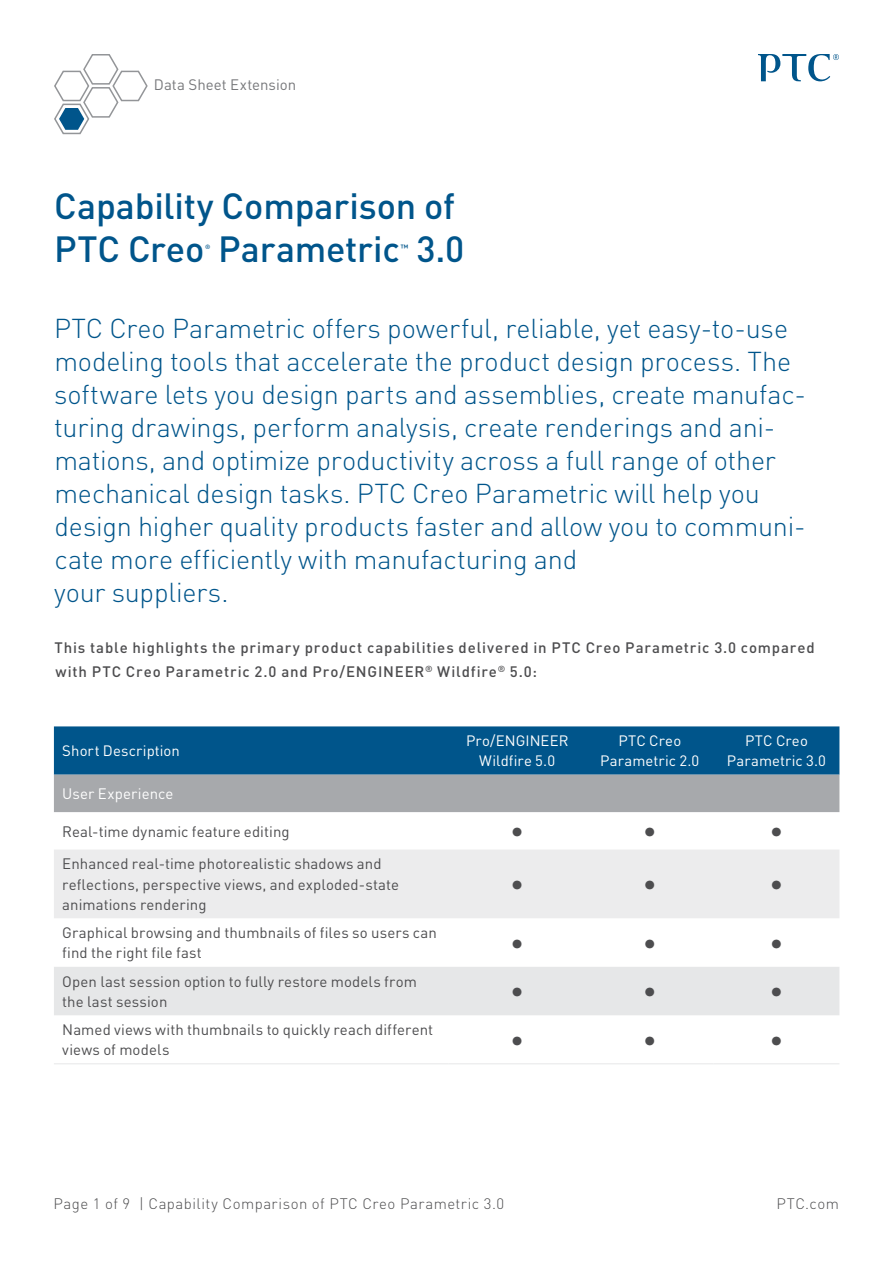
<style>
.page{position:relative;width:893px;height:1263px;background:#fff}
.page>*{position:absolute;margin:0;border:0;box-sizing:border-box;transform-origin:0 0}
.t1{font:500 36px/43.2px "DIN Pro";letter-spacing:-.005em;color:#00558b}
.t2{font:300 27px/33px "DIN Pro";letter-spacing:-.005em;color:#00558b}
.t3{font:300 27px "DIN Pro";color:#4d4d4f}
.t4{font:15px/20.2px "DIN Pro";letter-spacing:.005em;color:#4d4d4f}
.t5{font:500 15px/24px "DIN Pro";letter-spacing:.055em;color:#4d4d4f}
.t6{font:300 15px "DIN Pro";letter-spacing:.03em;color:#4d4d4f}
.t7{font:15px "DIN Pro";color:#77787b}
.t8{font:15px "DIN Pro";letter-spacing:.005em;color:#fff}
.t9{font:14.85px/20.1px "DIN Pro";letter-spacing:.01em;color:#fff;text-align:center}
.t10{font:500 9px "DIN Pro";color:#00558b}
.t11{font:500 6.15px "DIN Pro";color:#00558b}
</style>
<div class="page">
<svg style="left:758px;top:54px;width:81px;height:28px"></svg>
<svg style="left:54px;top:54px;width:94px;height:81px"></svg>
<svg style="left:54px;top:726px;width:785px;height:86px;background:#4a7a9a"></svg>
<div style="left:54px;top:850px;width:785px;height:68px;background:#ececed"></div>
<div style="left:54px;top:967px;width:785px;height:48px;background:#e6e7e8"></div>
<hr style="left:54px;top:1063px;width:394px;height:1px;background:#e6e7e8">
<hr style="left:448px;top:1063px;width:138px;height:1px;background:#e6e7e8">
<hr style="left:586px;top:1063px;width:127px;height:1px;background:#e6e7e8">
<hr style="left:713px;top:1063px;width:126px;height:1px;background:#e6e7e8">
<p class="t7" style="left:154px;top:73px;width:144px">Data Sheet Extension</p>
<h1 class="t1" style="left:54px;top:180px;width:402px">Capability Comparison of<br>PTC Creo Parametric</h1>
<p class="t11" style="left:205px;top:242px;width:7px">®</p>
<p class="t10" style="left:401px;top:240px;width:9px">™</p>
<h1 class="t1" style="left:416px;top:224px;width:49px">3.0</h1>
<p class="t2" style="left:54px;top:309px;width:754px">PTC Creo Parametric offers powerful, reliable, yet easy-to-use modeling tools that accelerate the product design process. The software lets you design parts and assemblies, create manufac&shy;turing drawings, perform analysis, create renderings and ani&shy;mations, and optimize productivity across a full range of other mechanical design tasks. PTC Creo Parametric will help you design higher quality products faster and allow you to communi&shy;cate more efficiently with manufacturing and<br>your suppliers.</p>
<p class="t5" style="left:54px;top:634px;width:762px">This table highlights the primary product capabilities delivered in PTC Creo Parametric 3.0 compared with PTC Creo Parametric 2.0 and Pro/ENGINEER<sup>®</sup> Wildfire<sup>®</sup> 5.0:</p>
<p class="t9" style="left:62px;top:739px;width:119px">Short Description</p>
<p class="t9" style="left:466px;top:729px;width:104px">Pro/ENGINEER<br>Wildfire 5.0</p>
<p class="t9" style="left:600px;top:729px;width:101px">PTC Creo<br>Parametric 2.0</p>
<p class="t9" style="left:727px;top:729px;width:101px">PTC Creo<br>Parametric 3.0</p>
<p class="t8" style="left:62px;top:782px;width:113px">User Experience</p>
<p class="t4" style="left:62px;top:819px;width:229px">Real-time dynamic feature editing</p>
<p class="t3" style="left:510px;top:810px;width:16px">•</p>
<p class="t3" style="left:642px;top:810px;width:16px">•</p>
<p class="t3" style="left:769px;top:810px;width:16px">•</p>
<p class="t4" style="left:62px;top:852px;width:338px">Enhanced real-time photorealistic shadows and reflections, perspective views, and exploded-state animations rendering</p>
<p class="t3" style="left:510px;top:864px;width:16px">•</p>
<p class="t3" style="left:642px;top:864px;width:16px">•</p>
<p class="t3" style="left:769px;top:864px;width:16px">•</p>
<p class="t4" style="left:62px;top:921px;width:376px">Graphical browsing and thumbnails of files so users can find the right file fast</p>
<p class="t3" style="left:510px;top:922px;width:16px">•</p>
<p class="t3" style="left:642px;top:922px;width:16px">•</p>
<p class="t3" style="left:769px;top:922px;width:16px">•</p>
<p class="t4" style="left:62px;top:970px;width:356px">Open last session option to fully restore models from the last session</p>
<p class="t3" style="left:510px;top:971px;width:16px">•</p>
<p class="t3" style="left:642px;top:971px;width:16px">•</p>
<p class="t3" style="left:769px;top:971px;width:16px">•</p>
<p class="t4" style="left:62px;top:1018px;width:372px">Named views with thumbnails to quickly reach different views of models</p>
<p class="t3" style="left:510px;top:1019px;width:16px">•</p>
<p class="t3" style="left:642px;top:1019px;width:16px">•</p>
<p class="t3" style="left:769px;top:1019px;width:16px">•</p>
<p class="t6" style="left:53px;top:1192px;width:452px">Page 1 of 9 | Capability Comparison of PTC Creo Parametric 3.0</p>
<p class="t6" style="left:776px;top:1192px;width:64px">PTC.com</p>
</div>
